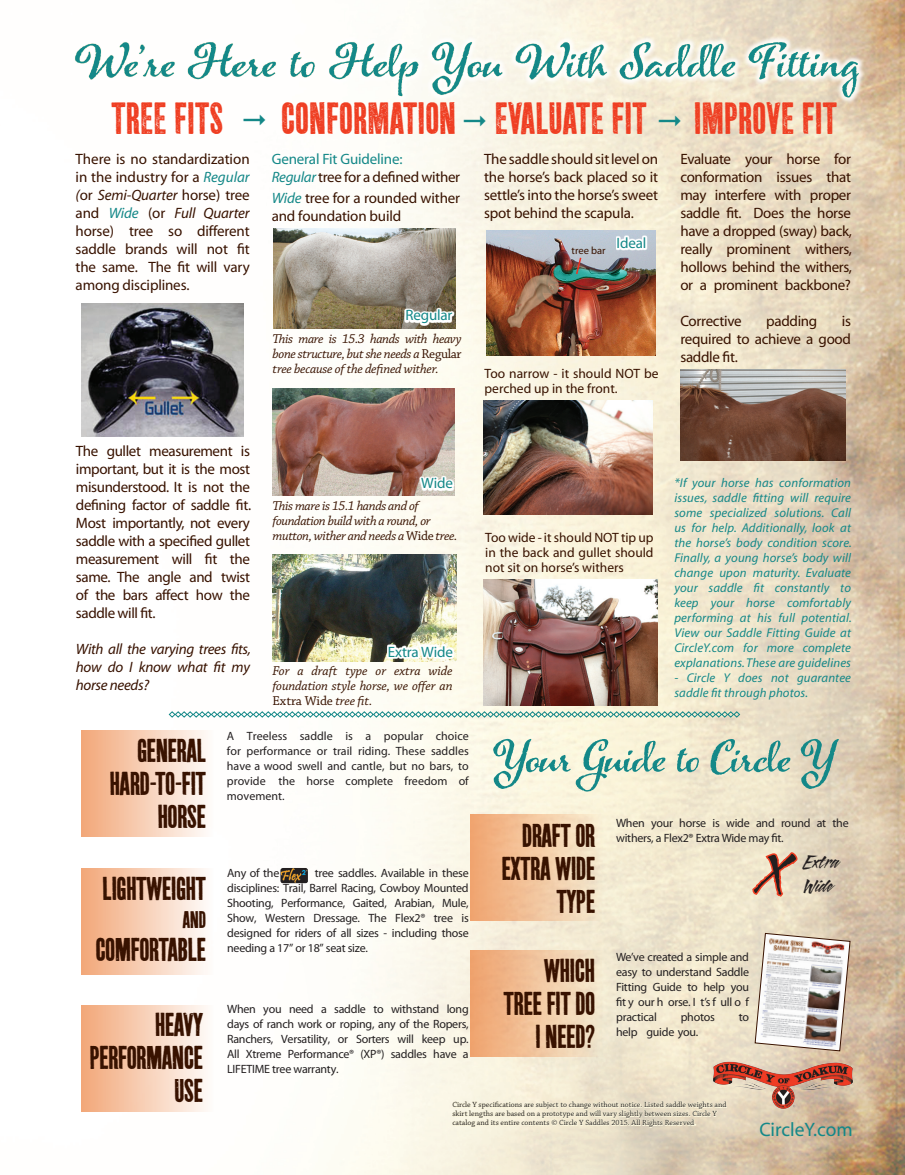
<style>
.page{position:relative;width:905px;height:1175px;background:#fff}
.page>*{position:absolute;margin:0;border:0;box-sizing:border-box;transform-origin:0 0}
.t1{font:57px "Azalea Rough";color:#148888}
.t2{font:54px "Azalea Rough";letter-spacing:-.02em;color:#148888}
.t3{font:italic 51px "Blaze ITC";color:#231f20}
.t4{font:45px "Prison Press Pro AOE";letter-spacing:.02em;color:#ef3e22}
.t5{font:33px "Prison Pro AOE";color:#381200}
.t6{font:24px "Prison Pro AOE";color:#381200}
.t7{font:19.5px "Myriad";color:#148888}
.t8{font:italic 18px "Blaze ITC";color:#231f20}
.t9{font:15px/18px "Myriad";letter-spacing:-.02em;color:#381200;text-align:justify}
.t10{font:italic 15px/18px "Myriad";letter-spacing:-.02em;color:#381200;text-align:justify}
.t11{font:15px "Myriad";letter-spacing:-.01em;color:#148888}
.t12{font:italic 13.5px/15px "Chaparral Pro";letter-spacing:-.025em;color:#381200;text-align:justify}
.t13{font:13.5px/15px "Myriad";color:#381200}
.t14{font:italic 12.75px/15px "Myriad";letter-spacing:.01em;color:#148888;text-align:justify}
.t15{font:12px/15px "Myriad Pro";letter-spacing:-.02em;color:#231f20;text-align:justify}
.t16{font:10.5px "Myriad";color:#381200}
.t17{font:7.8px/9px "Chaparral Pro";color:#231f20}
.s1{font-style:italic;color:#148888}
.s2{font-style:italic}
.s3{font-style:normal}
.s4{color:#fcf7dd}
</style>
<div class="page">
<img style="left:81px;top:0;width:823px;height:1174px">
<img style="left:711px;top:1061px;width:143px;height:48px">
<div style="left:81px;top:730px;width:133px;height:106px;background:linear-gradient(to right,#f2a779,#fefdfc)"></div>
<svg style="left:452px;top:1100px;width:275px;height:29px;background:#f3ecd4"></svg>
<img style="left:280px;top:868px;width:28px;height:15px">
<div style="left:81px;top:868px;width:133px;height:106px;background:linear-gradient(to right,#f2a778,#fefdfd)"></div>
<div style="left:81px;top:1005px;width:133px;height:107px;background:linear-gradient(to right,#f2a779,#fefcfb)"></div>
<div style="left:470px;top:814px;width:133px;height:107px;background:linear-gradient(to right,#f1a570,#f5ecd3)"></div>
<div style="left:470px;top:950px;width:133px;height:106px;background:linear-gradient(to right,#efa26d,#f3ead1)"></div>
<img style="left:754px;top:933px;width:96px;height:118px">
<svg style="left:750px;top:849px;width:49px;height:49px;background:#edbca2"></svg>
<div style="left:68px;top:35px;width:797px;height:69px;background:#fff;opacity:.9"></div>
<svg style="left:75px;top:42px;width:100px;height:38px"></svg>
<svg style="left:183px;top:42px;width:93px;height:38px"></svg>
<svg style="left:290px;top:51px;width:25px;height:27px"></svg>
<svg style="left:324px;top:42px;width:95px;height:55px"></svg>
<svg style="left:431px;top:41px;width:72px;height:54px"></svg>
<svg style="left:515px;top:42px;width:92px;height:38px"></svg>
<svg style="left:619px;top:42px;width:116px;height:38px"></svg>
<svg style="left:748px;top:42px;width:111px;height:56px"></svg>
<svg style="left:169px;top:711px;width:571px;height:7px"></svg>
<img style="left:274px;top:228px;width:181px;height:101px">
<img style="left:82px;top:303px;width:162px;height:133px">
<img style="left:487px;top:230px;width:168px;height:125px">
<svg style="left:615px;top:235px;width:32px;height:15px"></svg>
<img style="left:272px;top:388px;width:182px;height:107px">
<img style="left:272px;top:554px;width:184px;height:107px">
<img style="left:680px;top:370px;width:165px;height:90px">
<svg style="left:404px;top:307px;width:50px;height:19px"></svg>
<svg style="left:419px;top:475px;width:35px;height:16px"></svg>
<svg style="left:387px;top:643px;width:67px;height:16px"></svg>
<img style="left:483px;top:580px;width:174px;height:125px">
<img style="left:484px;top:400px;width:168px;height:115px">
<svg style="left:575px;top:256px;width:7px;height:20px"></svg>
<svg style="left:243px;top:115px;width:22px;height:11px"></svg>
<svg style="left:464px;top:116px;width:21px;height:11px"></svg>
<svg style="left:658px;top:116px;width:22px;height:11px"></svg>
<p class="t1" style="left:75px;top:34px;width:786px">We’re Here to Help You With Saddle Fitting</p>
<p class="t4" style="left:112px;top:90px;width:113px">TREE FITS</p>
<p class="t4" style="left:281px;top:90px;width:176px">CONFORMATION</p>
<p class="t4" style="left:495px;top:90px;width:153px">EVALUATE FIT</p>
<p class="t4" style="left:694px;top:90px;width:144px">IMPROVE FIT</p>
<p class="t9" style="left:76px;top:150px;width:176px">There is no standardization in the industry for a <span class="s1">Regular </span><span class="s2">(</span>or <span class="s2">Semi-Quarter</span> horse) tree and <span class="s1">Wide</span> (or <span class="s2">Full Quarter </span>horse) tree so different saddle brands will not fit the same. The fit will vary among disciplines.</p>
<p class="t11" style="left:272px;top:151px;width:132px">General Fit Guideline:</p>
<p class="t9" style="left:272px;top:168px;width:190px"><span class="s1">Regular</span>tree for a defined wither</p>
<p class="t9" style="left:272px;top:189px;width:190px"><span class="s1">Wide</span> tree for a rounded wither and foundation build</p>
<p class="t11" style="left:405px;top:308px;width:49px">Regular</p>
<p class="t12" style="left:272px;top:332px;width:190px">This mare is 15.3 hands with heavy bone structure, but she needs a <span class="s3">Regular </span>tree because of the defined wither.</p>
<p class="t9" style="left:484px;top:150px;width:175px">The saddle should sit level on the horse’s back placed so it settle’s into the horse’s sweet spot behind the scapula.</p>
<p class="t16" style="left:571px;top:245px;width:36px">tree bar</p>
<p class="t11" style="left:616px;top:235px;width:31px">Ideal</p>
<p class="t13" style="left:484px;top:366px;width:176px">Too narrow - it should NOT be perched up in the front.</p>
<p class="t9" style="left:680px;top:150px;width:173px">Evaluate your horse for conformation issues that may interfere with proper saddle fit. Does the horse have a dropped (sway) back, really prominent withers, hollows behind the withers, or a prominent backbone?</p>
<p class="t9" style="left:680px;top:312px;width:63px">Corrective</p>
<p class="t9" style="left:766px;top:312px;width:53px">padding</p>
<p class="t9" style="left:680px;top:312px;width:172px;text-indent:161px">is required to achieve a good saddle fit.</p>
<p class="t9" style="left:76px;top:442px;width:177px">The gullet measurement is important, but it is the most misunderstood. It is not the defining factor of saddle fit.<br>Most importantly, not every saddle with a specified gullet measurement will fit the same. The angle and twist of the bars affect how the saddle will fit.</p>
<p class="t10" style="left:76px;top:640px;width:176px">With all the varying trees fits, how do I know what fit my horse needs?</p>
<p class="t14" style="left:674px;top:475px;width:179px">*If your horse has conformation issues, saddle fitting will require some specialized solutions. Call us for help. Additionally, look at the horse’s body condition score.<br>Finally, a young horse’s body will change upon maturity. Evaluate your saddle fit constantly to keep your horse comfortably performing at his full potential.<br>View our Saddle Fitting Guide at CircleY.com for more complete explanations. These are guidelines</p>
<p class="t14" style="left:674px;top:670px;width:178px">- Circle Y does not guarantee saddle fit through photos.</p>
<p class="t2" style="left:493px;top:731px;width:343px">Your Guide to Circle Y</p>
<p class="t11" style="left:421px;top:476px;width:33px">Wide</p>
<p class="t12" style="left:272px;top:498px;width:186px;text-align:left">This mare is 15.1 hands and of foundation build with a round, or mutton, wither and needs a <span class="s3">Wide</span> tree.</p>
<p class="t13" style="left:485px;top:530px;width:170px;text-align:justify">Too wide - it should NOT tip up in the back and gullet should not sit on horse’s withers</p>
<p class="t11" style="left:388px;top:644px;width:67px">Extra Wide</p>
<p class="t12" style="left:272px;top:663px;width:182px">For a draft type or extra wide foundation style horse, we offer an <span class="s3">Extra Wide</span> tree fit.</p>
<p class="t15" style="left:227px;top:728px;width:243px">A Treeless saddle is a popular choice for performance or trail riding. These saddles have a wood swell and cantle, but no bars, to provide the horse complete freedom of movement.</p>
<p class="t5" style="left:137px;top:730px;width:70px">GENERAL</p>
<p class="t5" style="left:110px;top:763px;width:98px">HARD-TO-FIT</p>
<p class="t5" style="left:158px;top:796px;width:50px">HORSE</p>
<p class="t15" style="left:616px;top:815px;width:234px">When your horse is wide and round at the withers, a Flex2® Extra Wide may fit.</p>
<p class="t5" style="left:522px;top:814px;width:74px">DRAFT OR</p>
<p class="t5" style="left:502px;top:847px;width:95px">EXTRA WIDE</p>
<p class="t5" style="left:557px;top:880px;width:40px">TYPE</p>
<p class="t3" style="left:762px;top:829px;width:27px">X</p>
<p class="t8" style="left:803px;top:846px;width:37px">Extra</p>
<p class="t15" style="left:227px;top:865px;width:54px">Any of the</p>
<p class="t15" style="left:227px;top:865px;width:243px;text-indent:88px">tree saddles. Available in these disciplines: Trail, Barrel Racing, Cowboy Mounted Shooting, Performance, Gaited, Arabian, Mule, Show, Western Dressage. The Flex2® tree is designed for riders of all sizes - including those needing a 17” or 18” seat size.</p>
<p class="t5" style="left:103px;top:867px;width:105px">LIGHTWEIGHT</p>
<p class="t6" style="left:183px;top:904px;width:25px">AND</p>
<p class="t5" style="left:96px;top:928px;width:112px">COMFORTABLE</p>
<p class="t8" style="left:803px;top:870px;width:30px">Wide</p>
<p class="t15" style="left:616px;top:948px;width:134px">We’ve created a simple and easy to understand Saddle Fitting Guide to help you fit y our h orse. I t’s f ull o f practical</p>
<p class="t5" style="left:544px;top:950px;width:52px">WHICH</p>
<p class="t5" style="left:504px;top:983px;width:92px">TREE FIT DO</p>
<p class="t5" style="left:535px;top:1016px;width:61px">I NEED?</p>
<p class="t15" style="left:227px;top:1001px;width:243px">When you need a saddle to withstand long days of ranch work or roping, any of the Ropers, Ranchers, Versatility, or Sorters will keep up.<br>All Xtreme Performance® (XP®) saddles have a LIFETIME tree warranty.</p>
<p class="t15" style="left:680px;top:1008px;width:36px">photos</p>
<p class="t15" style="left:738px;top:1008px;width:12px">to</p>
<p class="t15" style="left:616px;top:1023px;width:84px">help guide you.</p>
<p class="t5" style="left:155px;top:1004px;width:49px">HEAVY</p>
<p class="t5" style="left:90px;top:1037px;width:115px">PERFORMANCE</p>
<p class="t5" style="left:174px;top:1070px;width:30px">USE</p>
<p class="t17" style="left:452px;top:1100px;width:276px">Circle Y specifications are subject to change without notice. Listed saddle weights and skirt lengths are based on a prototype and will vary slightly between sizes. Circle Y catalog and its entire contents © Circle Y Saddles 2015. All Rights Reserved<span class="s4">.</span></p>
<p class="t7" style="left:759px;top:1119px;width:95px">CircleY.com</p>
</div>
